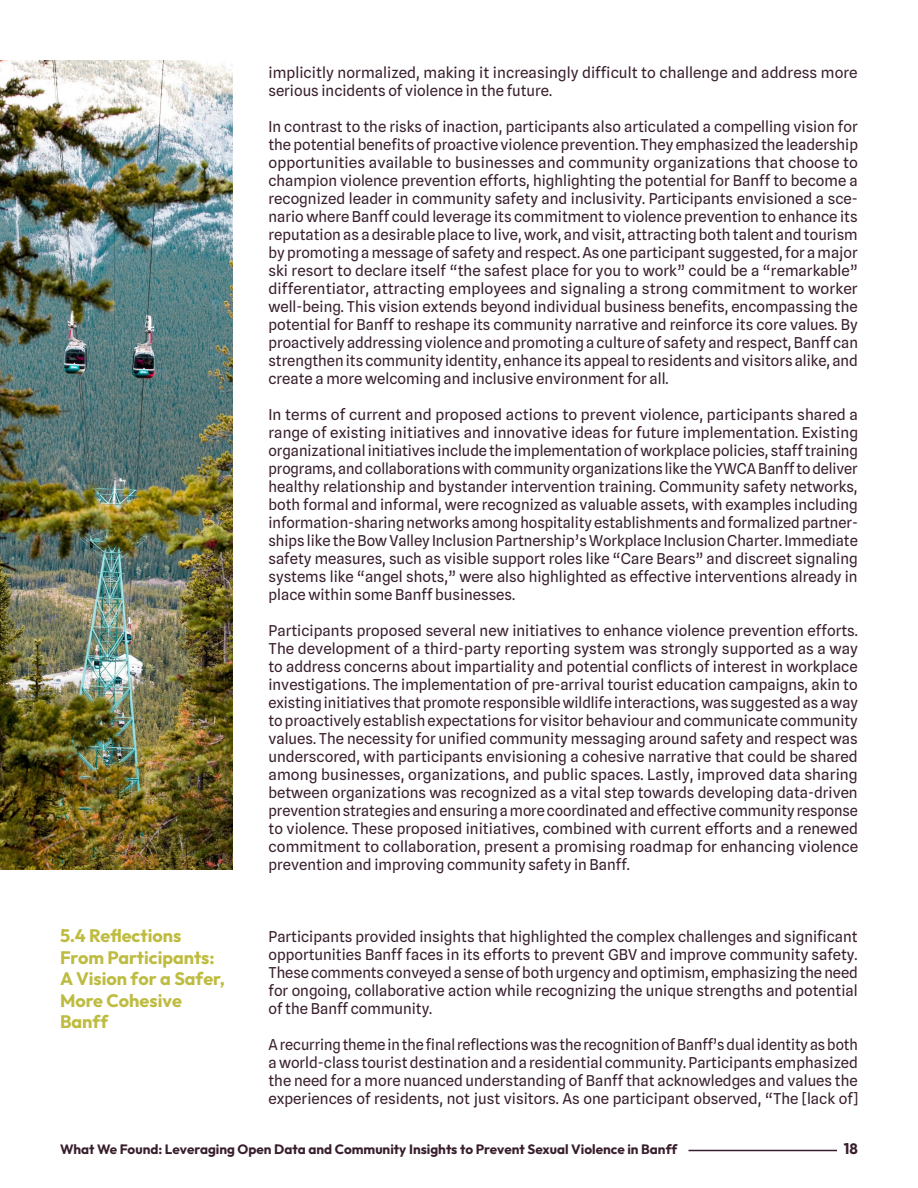
<style>
.page{position:relative;width:918px;height:1188px;background:#fff}
.page>*{position:absolute;margin:0;border:0;box-sizing:border-box;transform-origin:0 0}
.t1{font:100 18px/21.6px "Outfit";color:#bebc40}
.t2{font:15px/18px "Spline Sans";color:#391f2e;text-align:justify}
.t3{font:100 15px "Outfit";color:#391f2e}
.t4{font:100 13.5px "Outfit";color:#391f2e}
</style>
<div class="page">
<img style="left:0;top:60px;width:232px;height:810px">
<hr style="left:688px;top:1150px;width:149px;height:1px;background:#391f2e">
<p class="t2" style="left:268px;top:63px;width:591px">implicitly normalized, making it increasingly difficult to challenge and address more serious incidents of violence in the future.</p>
<p class="t2" style="left:268px;top:117px;width:591px">In contrast to the risks of inaction, participants also articulated a compelling vision for the potential benefits of proactive violence prevention. They emphasized the leadership opportunities available to businesses and community organizations that choose to champion violence prevention efforts, highlighting the potential for Banff to become a recognized leader in community safety and inclusivity. Participants envisioned a sce&shy;nario where Banff could leverage its commitment to violence prevention to enhance its reputation as a desirable place to live, work, and visit, attracting both talent and tourism by promoting a message of safety and respect. As one participant suggested, for a major ski resort to declare itself “the safest place for you to work” could be a “remarkable” differentiator, attracting employees and signaling a strong commitment to worker well-being. This vision extends beyond individual business benefits, encompassing the potential for Banff to reshape its community narrative and reinforce its core values. By proactively addressing violence and promoting a culture of safety and respect, Banff can strengthen its community identity, enhance its appeal to residents and visitors alike, and create a more welcoming and inclusive environment for all.</p>
<p class="t2" style="left:268px;top:405px;width:591px">In terms of current and proposed actions to prevent violence, participants shared a range of existing initiatives and innovative ideas for future implementation. Existing organizational initiatives include the implementation of workplace policies, staff training programs, and collaborations with community organizations like the YWCA Banff to deliver healthy relationship and bystander intervention training. Community safety networks, both formal and informal, were recognized as valuable assets, with examples including information-sharing networks among hospitality establishments and formalized partner&shy;ships like the Bow Valley Inclusion Partnership’s Workplace Inclusion Charter. Immediate safety measures, such as visible support roles like “Care Bears” and discreet signaling systems like “angel shots,” were also highlighted as effective interventions already in place within some Banff businesses.</p>
<p class="t2" style="left:268px;top:621px;width:591px">Participants proposed several new initiatives to enhance violence prevention efforts.<br>The development of a third-party reporting system was strongly supported as a way to address concerns about impartiality and potential conflicts of interest in workplace investigations. The implementation of pre-arrival tourist education campaigns, akin to existing initiatives that promote responsible wildlife interactions, was suggested as a way to proactively establish expectations for visitor behaviour and communicate community values. The necessity for unified community messaging around safety and respect was underscored, with participants envisioning a cohesive narrative that could be shared among businesses, organizations, and public spaces. Lastly, improved data sharing between organizations was recognized as a vital step towards developing data-driven prevention strategies and ensuring a more coordinated and effective community response to violence. These proposed initiatives, combined with current efforts and a renewed commitment to collaboration, present a promising roadmap for enhancing violence prevention and improving community safety in Banff.</p>
<p class="t1" style="left:60px;top:925px;width:166px">5.4 Reflections<br>From Participants:<br>A Vision for a Safer,<br>More Cohesive<br>Banff</p>
<p class="t2" style="left:268px;top:927px;width:591px">Participants provided insights that highlighted the complex challenges and significant opportunities Banff faces in its efforts to prevent GBV and improve community safety.<br>These comments conveyed a sense of both urgency and optimism, emphasizing the need for ongoing, collaborative action while recognizing the unique strengths and potential of the Banff community.</p>
<p class="t2" style="left:268px;top:1035px;width:591px">A recurring theme in the final reflections was the recognition of Banff’s dual identity as both a world-class tourist destination and a residential community. Participants emphasized the need for a more nuanced understanding of Banff that acknowledges and values the experiences of residents, not just visitors. As one participant observed, “The [lack of]</p>
<p class="t4" style="left:60px;top:1142px;width:619px">What We Found: Leveraging Open Data and Community Insights to Prevent Sexual Violence in Banff</p>
<p class="t3" style="left:844px;top:1140px;width:16px">18</p>
</div>
